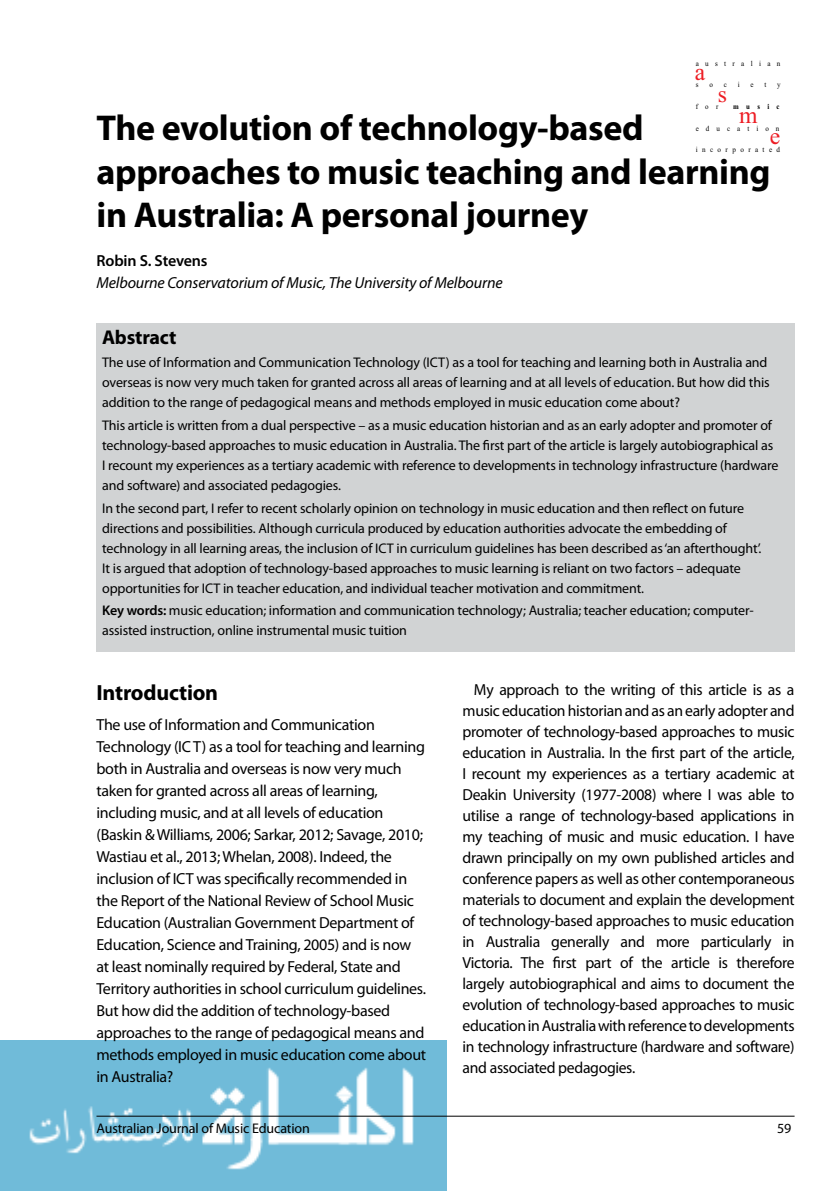
<style>
.page{position:relative;width:840px;height:1191px;background:#fff}
.page>*{position:absolute;margin:0;border:0;box-sizing:border-box;transform-origin:0 0}
.t1{font:700 36px/43.2px "Myriad Pro";letter-spacing:-.01em;color:#000}
.t2{font:24.4px "Times New Roman";color:#ed1d24}
.t3{font:23.8px "Times New Roman";color:#ed1d24}
.t4{font:700 22px "Myriad Pro";letter-spacing:-.01em;color:#000}
.t5{font:700 20px "Myriad Pro";letter-spacing:-.01em;color:#000}
.t6{font:16px/21px "Myriad Pro";letter-spacing:-.02em;color:#000}
.t7{font:italic 16px "Myriad Pro";letter-spacing:-.01em;color:#000}
.t8{font:600 16px "Myriad Pro";letter-spacing:-.01em;color:#000}
.t9{font:14px/20px "Myriad Pro";letter-spacing:-.01em;color:#000}
.t10{font:7.6px "Times New Roman";letter-spacing:.615em;color:#000;scale:.94 1}
.t11{font:7.6px "Times New Roman";letter-spacing:.89em;color:#000;scale:.94 1}
.t12{font:7.6px "Times New Roman";letter-spacing:1.005em;color:#000;scale:.92 1}
.t13{font:7.6px "Times New Roman";letter-spacing:.89em;color:#000;scale:.93 1}
.t14{font:700 7.6px "Times New Roman";letter-spacing:1.07em;color:#000;scale:.9 1}
.t15{font:7.6px "Times New Roman";letter-spacing:.89em;color:#000;scale:.9 1}
.s1{font-weight:600}
</style>
<div class="page">
<img style="left:0;top:1041px;width:446px;height:150px">
<hr style="left:96px;top:1115px;width:698px;height:1px;background:#000">
<div style="left:96px;top:323px;width:698px;height:329px;background:#d1d3d4"></div>
<p class="t11" style="left:695px;top:58px;width:92px">australian</p>
<p class="t13" style="left:695px;top:80px;width:4px">s</p>
<p class="t13" style="left:709px;top:80px;width:5px">o</p>
<p class="t13" style="left:723px;top:80px;width:5px">c</p>
<p class="t13" style="left:737px;top:80px;width:4px">i</p>
<p class="t13" style="left:750px;top:80px;width:5px">e</p>
<p class="t13" style="left:764px;top:80px;width:4px">t</p>
<p class="t13" style="left:776px;top:80px;width:5px">y</p>
<p class="t15" style="left:695px;top:101px;width:26px">for</p>
<p class="t14" style="left:732px;top:101px;width:53px">music</p>
<p class="t12" style="left:695px;top:123px;width:92px">education</p>
<p class="t10" style="left:695px;top:144px;width:91px">incorporated</p>
<h2 class="t2" style="left:694px;top:56px;width:12px">a</h2>
<h3 class="t3" style="left:717px;top:78px;width:11px">s</h3>
<h3 class="t3" style="left:738px;top:99px;width:20px">m</h3>
<h1 class="t1" style="left:96px;top:105px;width:675px">The evolution of technology-based approaches to music teaching and learning in Australia: A personal journey</h1>
<p class="t8" style="left:96px;top:250px;width:113px">Robin S. Stevens</p>
<p class="t7" style="left:96px;top:273px;width:407px">Melbourne Conservatorium of Music, The University of Melbourne</p>
<p class="t5" style="left:102px;top:324px;width:76px">Abstract</p>
<p class="t9" style="left:102px;top:352px;width:668px">The use of Information and Communication Technology (ICT) as a tool for teaching and learning both in Australia and overseas is now very much taken for granted across all areas of learning and at all levels of education. But how did this addition to the range of pedagogical means and methods employed in music education come about?</p>
<p class="t9" style="left:102px;top:415px;width:677px">This article is written from a dual perspective – as a music education historian and as an early adopter and promoter of technology-based approaches to music education in Australia. The first part of the article is largely autobiographical as I recount my experiences as a tertiary academic with reference to developments in technology infrastructure (hardware and software) and associated pedagogies.</p>
<p class="t9" style="left:102px;top:497px;width:660px">In the second part, I refer to recent scholarly opinion on technology in music education and then reflect on future directions and possibilities. Although curricula produced by education authorities advocate the embedding of technology in all learning areas, the inclusion of ICT in curriculum guidelines has been described as ‘an afterthought’.<br>It is argued that adoption of technology-based approaches to music learning is reliant on two factors – adequate opportunities for ICT in teacher education, and individual teacher motivation and commitment.</p>
<p class="t9" style="left:102px;top:600px;width:652px"><span class="s1">Key words:</span> music education; information and communication technology; Australia; teacher education; computer&shy;assisted instruction, online instrumental music tuition</p>
<h3 class="t3" style="left:769px;top:120px;width:12px">e</h3>
<h3 class="t4" style="left:96px;top:678px;width:123px">Introduction</h3>
<p class="t6" style="left:96px;top:713px;width:331px;line-height:22px">The use of Information and Communication Technology (IC T) as a tool for teaching and learning both in Australia and overseas is now very much taken for granted across all areas of learning, including music, and at all levels of education (Baskin &amp; Williams, 2006; Sarkar, 2012; Savage, 2010; Wastiau et al., 2013; Whelan, 2008). Indeed, the inclusion of ICT was specifically recommended in the Report of the National Review of School Music Education (Australian Government Department of Education, Science and Training, 2005) and is now at least nominally required by Federal, State and Territory authorities in school curriculum guidelines.<br>But how did the addition of technology-based approaches to the range of pedagogical means and methods employed in music education come about in Australia?</p>
<p class="t6" style="left:462px;top:679px;width:333px;text-align:justify;text-indent:11px">My approach to the writing of this article is as a music education historian and as an early adopter and promoter of technology-based approaches to music education in Australia. In the first part of the article, I recount my experiences as a tertiary academic at Deakin University (1977-2008) where I was able to utilise a range of technology-based applications in my teaching of music and music education. I have drawn principally on my own published articles and conference papers as well as other contemporaneous materials to document and explain the development of technology-based approaches to music education in Australia generally and more particularly in Victoria. The first part of the article is therefore largely autobiographical and aims to document the evolution of technology-based approaches to music education in Australia with reference to developments in technology infrastructure (hardware and software) and associated pedagogies.</p>
<p class="t9" style="left:96px;top:1118px;width:215px">Australian Journal of Music Education</p>
<p class="t9" style="left:776px;top:1118px;width:16px">59</p>
</div>
